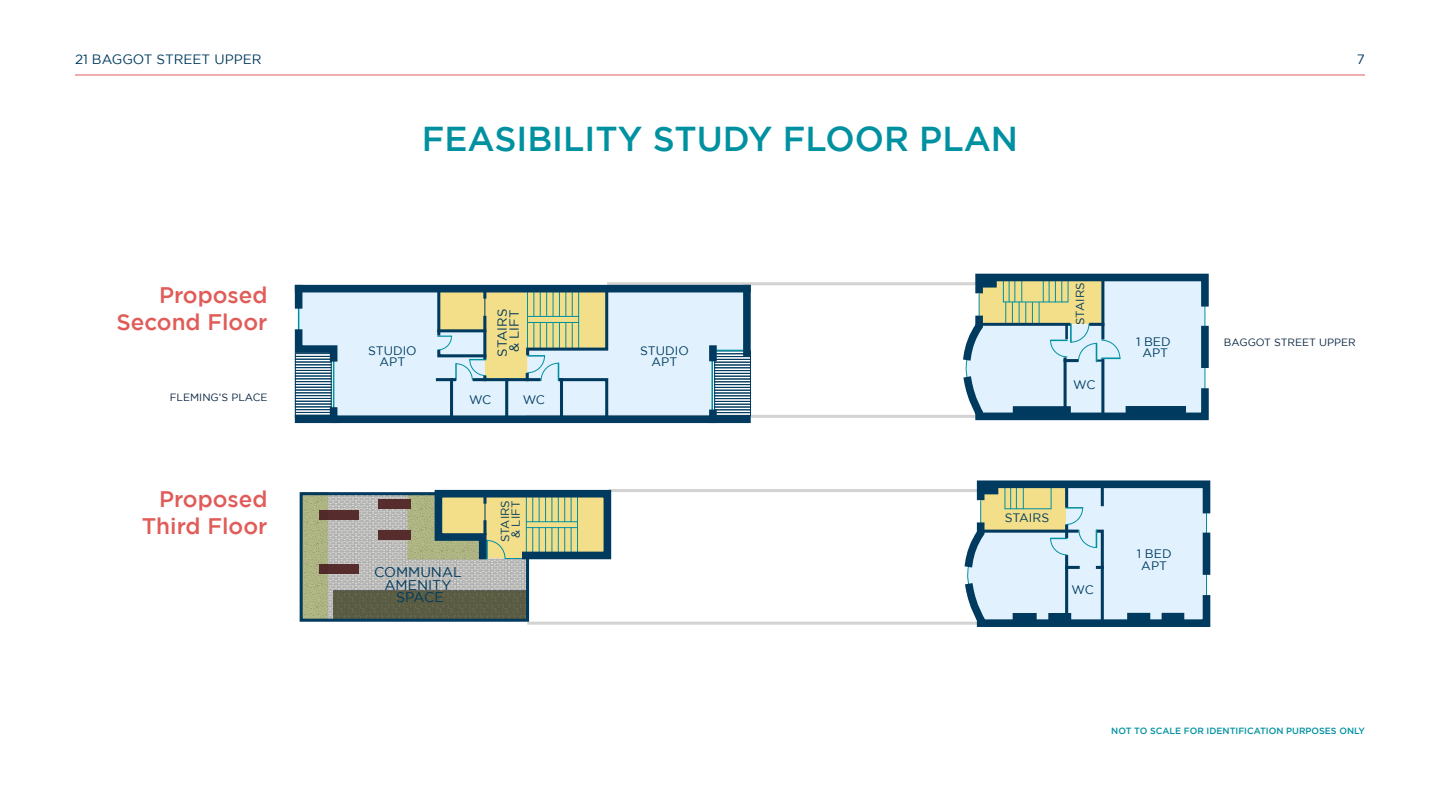
<style>
.page{position:relative;width:1440px;height:810px;background:#fff}
.page>*{position:absolute;margin:0;border:0;box-sizing:border-box;transform-origin:0 0}
.t1{font:500 34.5px "Gotham";color:#0091a1}
.t2{font:500 22.5px/27px "Gotham";color:#e05c59;text-align:right}
.t3{font:14.02px/12.8px "Gotham";color:#003a5e;text-align:center}
.t4{font:13.5px "Gotham";color:#003b5e}
.t5{font:13.12px/12.1px "Gotham";color:#003a5e;text-align:center}
.t6{font:12.3px/11.2px "Gotham";color:#003a5e;text-align:center}
.t7{font:11.62px/10.6px "Gotham";color:#003a5e;text-align:center}
.t8{font:10.5px "Gotham";color:#082440}
.t9{font:500 9px "Gotham";color:#0091a1}
</style>
<div class="page">
<hr style="left:610px;top:489px;width:368px;height:3px;background:#d3d3d3">
<hr style="left:529px;top:622px;width:454px;height:3px;background:#d3d3d3">
<svg style="left:952px;top:480px;width:259px;height:147px"></svg>
<hr style="left:983px;top:530px;width:94px;height:3px;background:#003a5e">
<svg style="left:299px;top:489px;width:316px;height:134px"></svg>
<div style="left:299px;top:292px;width:444px;height:123px;background:#e1f2fe"></div>
<hr style="left:609px;top:282px;width:368px;height:3px;background:#d3d3d3">
<hr style="left:527px;top:415px;width:455px;height:3px;background:#d3d3d3">
<div style="left:714px;top:410px;width:37px;height:3px;border:1px solid #003a5e"></div>
<div style="left:714px;top:407px;width:37px;height:3px;border:1px solid #003a5e"></div>
<div style="left:714px;top:404px;width:37px;height:3px;border:1px solid #003a5e"></div>
<div style="left:714px;top:398px;width:37px;height:4px;border:1px solid #003a5e"></div>
<div style="left:714px;top:396px;width:37px;height:3px;border:1px solid #003a5e"></div>
<div style="left:714px;top:393px;width:37px;height:3px;border:1px solid #003a5e"></div>
<div style="left:714px;top:390px;width:37px;height:3px;border:1px solid #003a5e"></div>
<div style="left:714px;top:384px;width:37px;height:4px;border:1px solid #003a5e"></div>
<div style="left:714px;top:382px;width:37px;height:3px;border:1px solid #003a5e"></div>
<div style="left:714px;top:379px;width:37px;height:3px;border:1px solid #003a5e"></div>
<div style="left:714px;top:376px;width:37px;height:3px;border:1px solid #003a5e"></div>
<div style="left:714px;top:370px;width:37px;height:4px;border:1px solid #003a5e"></div>
<div style="left:714px;top:368px;width:37px;height:3px;border:1px solid #003a5e"></div>
<div style="left:714px;top:365px;width:37px;height:3px;border:1px solid #003a5e"></div>
<div style="left:714px;top:362px;width:37px;height:3px;border:1px solid #003a5e"></div>
<div style="left:714px;top:356px;width:37px;height:4px;border:1px solid #003a5e"></div>
<div style="left:714px;top:354px;width:37px;height:3px;border:1px solid #003a5e"></div>
<div style="left:714px;top:351px;width:37px;height:3px;border:1px solid #003a5e"></div>
<hr style="left:715px;top:350px;width:32px;height:1px;background:#0091a1">
<hr style="left:711px;top:360px;width:2px;height:51px;background:#0091a1">
<div style="left:295px;top:415px;width:36px;height:3px;border:1px solid #003a5e"></div>
<div style="left:295px;top:409px;width:36px;height:4px;border:1px solid #003a5e"></div>
<div style="left:295px;top:407px;width:36px;height:3px;border:1px solid #003a5e"></div>
<div style="left:295px;top:404px;width:36px;height:3px;border:1px solid #003a5e"></div>
<div style="left:295px;top:401px;width:36px;height:3px;border:1px solid #003a5e"></div>
<div style="left:295px;top:395px;width:36px;height:4px;border:1px solid #003a5e"></div>
<div style="left:295px;top:393px;width:36px;height:3px;border:1px solid #003a5e"></div>
<div style="left:295px;top:390px;width:36px;height:3px;border:1px solid #003a5e"></div>
<div style="left:295px;top:387px;width:36px;height:3px;border:1px solid #003a5e"></div>
<div style="left:295px;top:381px;width:36px;height:4px;border:1px solid #003a5e"></div>
<div style="left:295px;top:379px;width:36px;height:3px;border:1px solid #003a5e"></div>
<div style="left:295px;top:376px;width:36px;height:3px;border:1px solid #003a5e"></div>
<div style="left:295px;top:373px;width:36px;height:3px;border:1px solid #003a5e"></div>
<div style="left:295px;top:367px;width:36px;height:4px;border:1px solid #003a5e"></div>
<div style="left:295px;top:365px;width:36px;height:3px;border:1px solid #003a5e"></div>
<hr style="left:333px;top:361px;width:1px;height:50px;background:#0091a1">
<hr style="left:298px;top:294px;width:1px;height:50px;background:#0091a1">
<div style="left:299px;top:285px;width:448px;height:7px;background:#003a5e"></div>
<div style="left:743px;top:289px;width:8px;height:64px;background:#003a5e"></div>
<div style="left:709px;top:349px;width:8px;height:9px;background:#003a5e"></div>
<div style="left:299px;top:415px;width:448px;height:8px;background:#003a5e"></div>
<div style="left:295px;top:289px;width:7px;height:16px;background:#003a5e"></div>
<svg style="left:294px;top:325px;width:47px;height:40px"></svg>
<div style="left:330px;top:411px;width:7px;height:8px;background:#003a5e"></div>
<div style="left:709px;top:413px;width:8px;height:6px;background:#003a5e"></div>
<svg style="left:951px;top:273px;width:258px;height:148px"></svg>
<svg style="left:436px;top:292px;width:174px;height:124px"></svg>
<div style="left:1130px;top:406px;width:52px;height:8px;background:#003a5e"></div>
<hr style="left:75px;top:75px;width:1290px;height:1px;background:#e05c59">
<p class="t4" style="left:75px;top:52px;width:188px">21 BAGGOT STREET UPPER</p>
<p class="t4" style="left:1357px;top:52px;width:10px">7</p>
<h2 class="t2" style="left:116px;top:281px;width:153px">Proposed<br>Second Floor</h2>
<p class="t8" style="left:170px;top:391px;width:99px">FLEMING’S PLACE</p>
<h2 class="t2" style="left:142px;top:485px;width:127px">Proposed<br>Third Floor</h2>
<h1 class="t1" style="left:422px;top:119px;width:598px">FEASIBILITY STUDY FLOOR PLAN</h1>
<p class="t6" style="left:368px;top:345px;width:50px">STUDIO<br>APT</p>
<p class="t5" style="left:496px;top:357px;width:49px;rotate:-90deg">STAIRS &amp; LIFT</p>
<p class="t6" style="left:469px;top:394px;width:24px">WC</p>
<p class="t6" style="left:523px;top:394px;width:24px">WC</p>
<p class="t3" style="left:374px;top:565px;width:89px">COMMUNAL<br>AMENITY<br>SPACE</p>
<p class="t7" style="left:500px;top:542px;width:44px;rotate:-90deg">STAIRS &amp; LIFT</p>
<p class="t6" style="left:640px;top:345px;width:50px">STUDIO<br>APT</p>
<p class="t7" style="left:1075px;top:325px;width:44px;rotate:-90deg">STAIRS</p>
<p class="t6" style="left:1073px;top:379px;width:24px">WC</p>
<p class="t6" style="left:1136px;top:335px;width:36px">1 BED<br>APT</p>
<p class="t6" style="left:1005px;top:512px;width:46px">STAIRS</p>
<p class="t6" style="left:1072px;top:583px;width:24px">WC</p>
<p class="t6" style="left:1137px;top:548px;width:36px">1 BED<br>APT</p>
<p class="t8" style="left:1224px;top:337px;width:133px">BAGGOT STREET UPPER</p>
<p class="t9" style="left:1111px;top:726px;width:255px">NOT TO SCALE FOR IDENTIFICATION PURPOSES ONLY</p>
</div>
